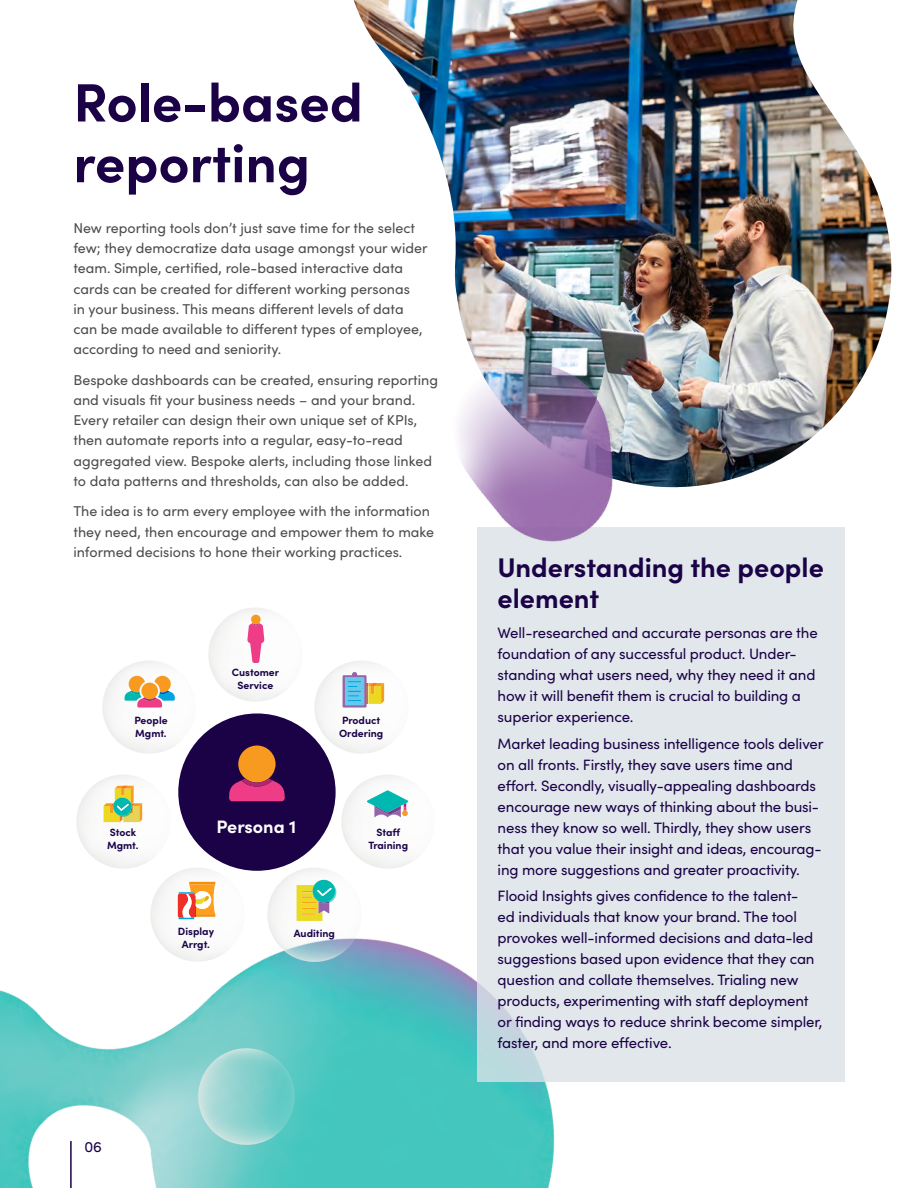
<style>
.page{position:relative;width:918px;height:1188px;background:#fff}
.page>*{position:absolute;margin:0;border:0;box-sizing:border-box;transform-origin:0 0}
.Section_Heading{font:700 54px/60.8px "Sofia Pro";color:#1b0247}
.BODY{font:700 27px/30.3px "Sofia Pro";color:#1b0247}
.t1{font:700 18px "Sofia Pro";color:#fff}
.Contacts{font:15px/21px "Sofia Pro";letter-spacing:-.01em;color:#1b0247}
.Body_text{font:14.25px/20.2px "Sofia Pro";color:#4b4c4d}
.t2{font:700 10.5px "Sofia Pro";color:#1b0247}
</style>
<div class="page">
<img style="left:0;top:760px;width:555px;height:428px">
<img style="left:197px;top:1047px;width:97px;height:99px">
<img style="left:76px;top:774px;width:95px;height:95px">
<img style="left:340px;top:774px;width:96px;height:95px">
<img style="left:267px;top:867px;width:95px;height:95px">
<img style="left:150px;top:867px;width:96px;height:95px">
<div style="left:178px;top:713px;width:158px;height:158px;background:#1b0247;border-radius:50%"></div>
<svg style="left:229px;top:746px;width:56px;height:55px"></svg>
<svg style="left:247px;top:615px;width:17px;height:48px"></svg>
<svg style="left:125px;top:676px;width:50px;height:32px"></svg>
<svg style="left:104px;top:786px;width:38px;height:37px"></svg>
<svg style="left:178px;top:882px;width:37px;height:37px"></svg>
<svg style="left:297px;top:880px;width:39px;height:41px"></svg>
<svg style="left:367px;top:790px;width:41px;height:27px"></svg>
<svg style="left:343px;top:672px;width:41px;height:36px"></svg>
<img style="left:354px;top:0;width:538px;height:488px">
<div style="left:477px;top:528px;width:368px;height:554px;background:#e1e7eb"></div>
<img style="left:435px;top:339px;width:205px;height:203px">
<hr style="left:70px;top:1141px;width:2px;height:47px;background:#1b0247">
<p class="Section_Heading" style="left:73px;top:68px;width:291px">Role-based reporting</p>
<p class="Body_text" style="left:73px;top:217px;width:356px">New reporting tools don’t just save time for the select few; they democratize data usage amongst your wider team. Simple, certified, role-based interactive data cards can be created for different working personas<br>in your business. This means different levels of data can be made available to different types of employee, according to need and seniority.</p>
<p class="Body_text" style="left:73px;top:369px;width:366px">Bespoke dashboards can be created, ensuring reporting and visuals fit your business needs – and your brand.<br>Every retailer can design their own unique set of KPIs, then automate reports into a regular, easy-to-read aggregated view. Bespoke alerts, including those linked to data patterns and thresholds, can also be added.</p>
<p class="Body_text" style="left:73px;top:500px;width:362px">The idea is to arm every employee with the information they need, then encourage and empower them to make informed decisions to hone their working practices.</p>
<p class="t2" style="left:134px;top:712px;width:35px">People</p>
<p class="t2" style="left:135px;top:725px;width:33px">Mgmt.</p>
<p class="t2" style="left:232px;top:664px;width:49px">Customer</p>
<p class="t2" style="left:237px;top:677px;width:37px">Service</p>
<p class="t2" style="left:342px;top:712px;width:40px">Product</p>
<p class="t2" style="left:339px;top:725px;width:46px">Ordering</p>
<p class="t2" style="left:110px;top:824px;width:28px">Stock</p>
<p class="t2" style="left:107px;top:837px;width:33px">Mgmt.</p>
<p class="t1" style="left:216px;top:813px;width:81px">Persona 1</p>
<p class="t2" style="left:178px;top:924px;width:38px">Display</p>
<p class="t2" style="left:182px;top:936px;width:30px">Arrgt.</p>
<p class="t2" style="left:294px;top:926px;width:43px">Auditing</p>
<p class="t2" style="left:376px;top:824px;width:25px">Staff</p>
<p class="t2" style="left:368px;top:837px;width:41px">Training</p>
<p class="Contacts" style="left:84px;top:1135px;width:19px">06</p>
<p class="BODY" style="left:498px;top:550px;width:328px">Understanding the people element</p>
<p class="Contacts" style="left:498px;top:621px;width:322px">Well-researched and accurate personas are the foundation of any successful product. Under&shy;standing what users need, why they need it and how it will benefit them is crucial to building a superior experience.</p>
<p class="Contacts" style="left:498px;top:733px;width:328px">Market leading business intelligence tools deliver on all fronts. Firstly, they save users time and effort. Secondly, visually-appealing dashboards encourage new ways of thinking about the busi&shy;ness they know so well. Thirdly, they show users that you value their insight and ideas, encourag&shy;ing more suggestions and greater proactivity.</p>
<p class="Contacts" style="left:498px;top:885px;width:327px">Flooid Insights gives confidence to the talent-<br>ed individuals that know your brand. The tool provokes well-informed decisions and data-led suggestions based upon evidence that they can question and collate themselves. Trialing new products, experimenting with staff deployment or finding ways to reduce shrink become simpler, faster, and more effective.</p>
</div>
